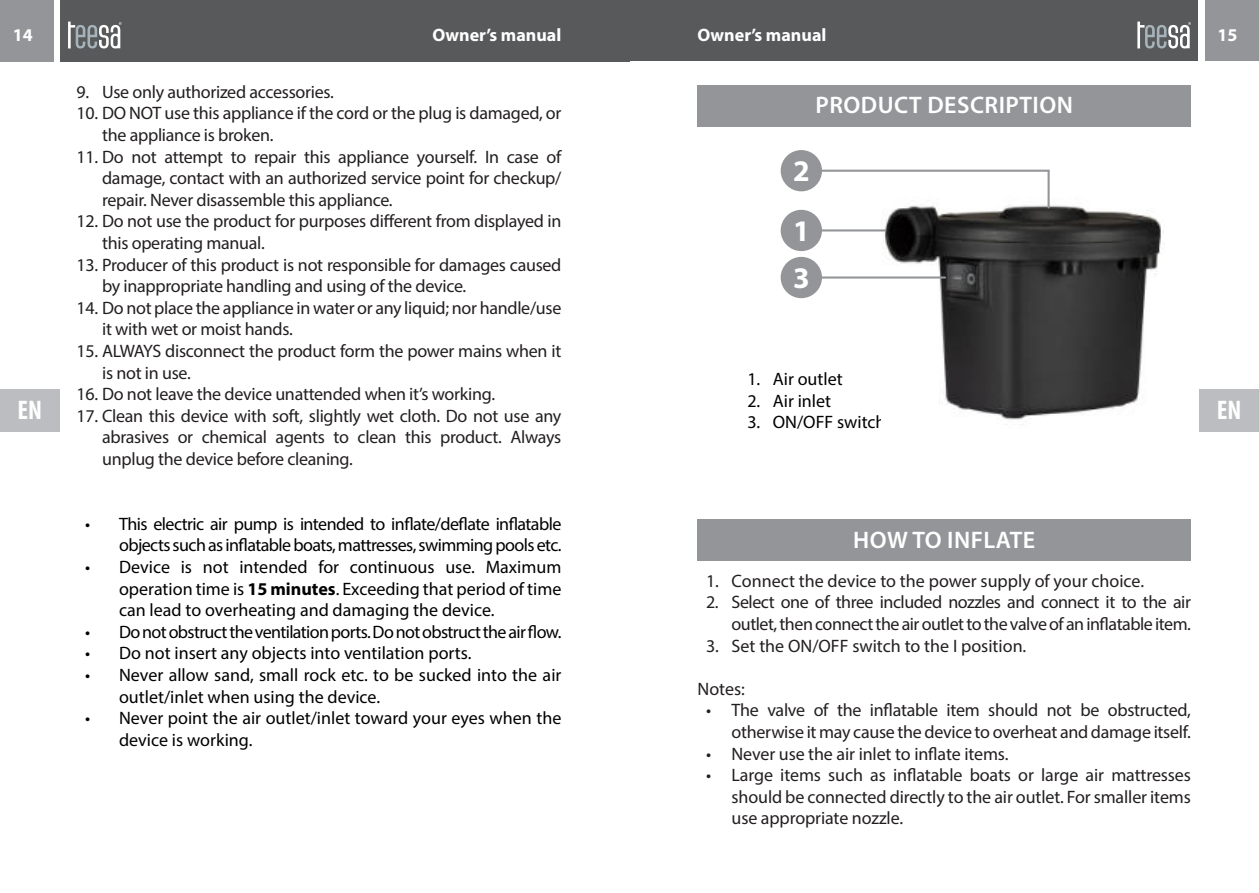
<style>
.page{position:relative;width:1259px;height:893px;background:#fff}
.page>*{position:absolute;margin:0;border:0;box-sizing:border-box;transform-origin:0 0}
.t1{font:700 30px/47.1px "Myriad Pro";color:#fff}
.t2{font:700 condensed 27px "Myriad Pro";color:#fff}
.t3{font:600 24px "Myriad Pro";letter-spacing:.02em;color:#fff}
.t4{font:18px/21.6px "Myriad Pro";letter-spacing:-.015em;color:#231f20}
.t5{font:18px/21.6px "Myriad Pro";color:#000}
.t6{font:18px/21.6px "Myriad Pro";letter-spacing:-.03em;color:#000;text-align:right}
.t7{font:18px "Myriad Pro";letter-spacing:-.035em;color:#000}
.t8{font:700 18px "Myriad Pro";color:#fff}
.s1{font-weight:700}
</style>
<div class="page">
<div style="left:60px;top:0;width:569px;height:62px;background:#58595b"></div>
<div style="left:0;top:0;width:54px;height:61px;background:#939598"></div>
<svg style="left:68px;top:22px;width:54px;height:26px"></svg>
<div style="left:0;top:389px;width:60px;height:43px;background:#bbbdc0"></div>
<hr style="left:629px;top:0;width:1px;height:62px;background:#58595b">
<div style="left:629px;top:0;width:569px;height:61px;background:#58595b"></div>
<div style="left:1204px;top:0;width:55px;height:61px;background:#939598"></div>
<div style="left:1199px;top:389px;width:60px;height:43px;background:#bbbdc0"></div>
<svg style="left:1137px;top:22px;width:54px;height:26px"></svg>
<div style="left:697px;top:520px;width:494px;height:41px;background:#939598"></div>
<div style="left:697px;top:85px;width:494px;height:41px;background:#939598"></div>
<img style="left:881px;top:169px;width:282px;height:251px">
<hr style="left:822px;top:229px;width:63px;height:2px;background:#939598">
<hr style="left:822px;top:276px;width:123px;height:3px;background:#939598">
<hr style="left:1047px;top:171px;width:2px;height:36px;background:#939598">
<hr style="left:822px;top:170px;width:226px;height:2px;background:#939598">
<div style="left:780px;top:210px;width:42px;height:41px;background:#939598;border-radius:50%"></div>
<div style="left:780px;top:257px;width:42px;height:41px;background:#939598;border-radius:50%"></div>
<div style="left:780px;top:150px;width:42px;height:41px;background:#939598;border-radius:50%"></div>
<p class="t8" style="left:13px;top:28px;width:21px">14</p>
<p class="t8" style="left:432px;top:27px;width:130px">Owner’s manual</p>
<p class="t8" style="left:697px;top:27px;width:130px">Owner’s manual</p>
<p class="t8" style="left:1217px;top:27px;width:21px">15</p>
<p class="t4" style="left:77px;top:83px;width:259px">9. Use only authorized accessories.</p>
<p class="t4" style="left:102px;top:104px;width:461px;text-indent:-26px">10. DO NOT use this appliance if the cord or the plug is damaged, or the appliance is broken.</p>
<p class="t4" style="left:102px;top:147px;width:461px;text-align:justify;text-indent:-26px">11. Do not attempt to repair this appliance yourself. In case of damage, contact with an authorized service point for checkup/ repair. Never disassemble this appliance.</p>
<p class="t4" style="left:102px;top:212px;width:461px;text-indent:-26px">12. Do not use the product for purposes different from displayed in this operating manual.</p>
<p class="t4" style="left:102px;top:255px;width:461px;text-indent:-26px">13. Producer of this product is not responsible for damages caused by inappropriate handling and using of the device.</p>
<p class="t4" style="left:102px;top:299px;width:461px;text-indent:-26px">14. Do not place the appliance in water or any liquid; nor handle/use it with wet or moist hands.</p>
<p class="t4" style="left:102px;top:342px;width:461px;text-indent:-26px">15. ALWAYS disconnect the product form the power mains when it is not in use.</p>
<p class="t4" style="left:77px;top:385px;width:420px">16. Do not leave the device unattended when it’s working.</p>
<p class="t4" style="left:102px;top:407px;width:461px;text-align:justify;text-indent:-26px">17. Clean this device with soft, slightly wet cloth. Do not use any abrasives or chemical agents to clean this product. Always unplug the device before cleaning.</p>
<h3 class="t3" style="left:815px;top:95px;width:259px">PRODUCT DESCRIPTION</h3>
<h1 class="t1" style="left:793px;top:150px;width:18px">2</h1>
<h1 class="t1" style="left:793px;top:210px;width:18px">1<br>3</h1>
<p class="t5" style="left:747px;top:370px;width:97px">1. Air outlet</p>
<p class="t5" style="left:747px;top:391px;width:85px">2. Air inlet</p>
<p class="t5" style="left:747px;top:413px;width:140px">3. ON/OFF switch</p>
<h2 class="t2" style="left:17px;top:399px;width:26px">EN</h2>
<h2 class="t2" style="left:1216px;top:399px;width:26px">EN</h2>
<p class="t6" style="left:85px;top:515px;width:478px">• This electric air pump is intended to inflate/deflate inflatable objects such as inflatable boats, mattresses, swimming pools etc.</p>
<p class="t5" style="left:119px;top:558px;width:444px;text-align:justify;text-indent:-34px">• Device is not intended for continuous use. Maximum operation time is <span class="s1">15 minutes</span>. Exceeding that period of time can lead to overheating and damaging the device.</p>
<p class="t7" style="left:85px;top:624px;width:478px">• Do not obstruct the ventilation ports. Do not obstruct the air flow.</p>
<p class="t5" style="left:85px;top:644px;width:388px">• Do not insert any objects into ventilation ports.</p>
<p class="t5" style="left:119px;top:666px;width:444px;text-indent:-34px">• Never allow sand, small rock etc. to be sucked into the air outlet/inlet when using the device.</p>
<p class="t5" style="left:119px;top:709px;width:444px;text-indent:-34px">• Never point the air outlet/inlet toward your eyes when the device is working.</p>
<h3 class="t3" style="left:853px;top:530px;width:183px">HOW TO INFLATE</h3>
<p class="t4" style="left:706px;top:571px;width:439px">1. Connect the device to the power supply of your choice.</p>
<p class="t4" style="left:706px;top:593px;width:486px;text-align:right">2. Select one of three included nozzles and connect it to the air outlet, then connect the air outlet to the valve of an inflatable item.</p>
<p class="t4" style="left:706px;top:636px;width:322px">3. Set the ON/OFF switch to the I position.</p>
<p class="t4" style="left:697px;top:679px;width:49px">Notes:</p>
<p class="t4" style="left:706px;top:701px;width:486px;text-align:right">• The valve of the inflatable item should not be obstructed, otherwise it may cause the device to overheat and damage itself.</p>
<p class="t4" style="left:706px;top:744px;width:304px">• Never use the air inlet to inflate items.</p>
<p class="t4" style="left:731px;top:766px;width:461px;text-align:justify;text-indent:-26px">• Large items such as inflatable boats or large air mattresses should be connected directly to the air outlet. For smaller items use appropriate nozzle.</p>
</div>
